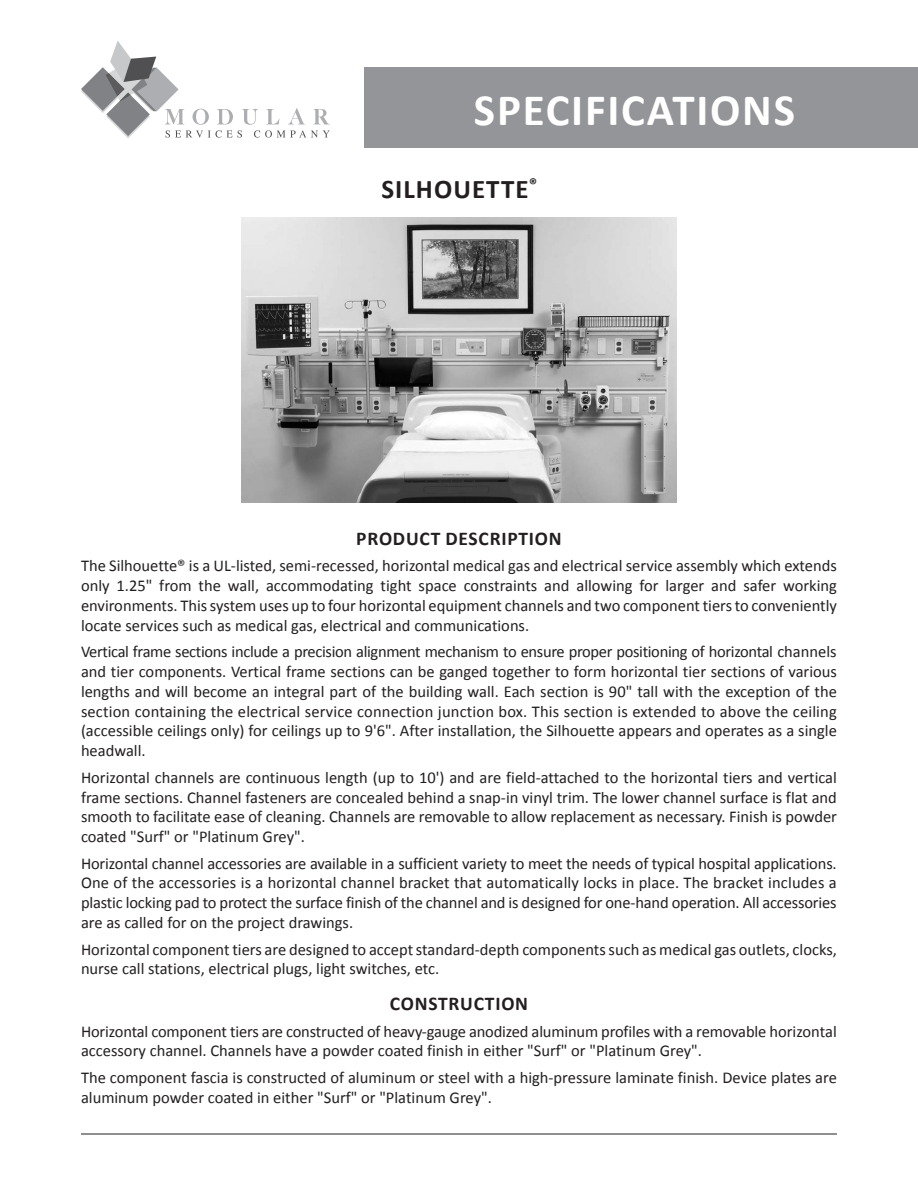
<style>
.page{position:relative;width:918px;height:1188px;background:#fff}
.page>*{position:absolute;margin:0;border:0;box-sizing:border-box;transform-origin:0 0}
.t1{font:700 45px "Calibri";letter-spacing:.04em;color:#fff}
.t2{font:700 27px "Calibri";letter-spacing:.04em;color:#231f20}
.t3{font:700 19.5px "Calibri";letter-spacing:.04em;color:#231f20}
.t4{font:16.5px/19.8px "Calibri";color:#231f20;text-align:justify}
</style>
<div class="page">
<hr style="left:81px;top:1134px;width:756px;height:1px;background:#231f20">
<div style="left:365px;top:67px;width:553px;height:81px;background:#939598"></div>
<svg style="left:81px;top:41px;width:249px;height:97px"></svg>
<img style="left:242px;top:218px;width:434px;height:284px">
<h1 class="t1" style="left:474px;top:94px;width:323px">SPECIFICATIONS</h1>
<h2 class="t2" style="left:381px;top:179px;width:157px">SILHOUETTE<sup>®</sup></h2>
<p class="t3" style="left:356px;top:531px;width:207px">PRODUCT DESCRIPTION</p>
<p class="t4" style="left:81px;top:557px;width:757px">The Silhouette® is a UL-listed, semi-recessed, horizontal medical gas and electrical service assembly which extends only 1.25" from the wall, accommodating tight space constraints and allowing for larger and safer working environments. This system uses up to four horizontal equipment channels and two component tiers to conveniently locate services such as medical gas, electrical and communications.</p>
<p class="t4" style="left:81px;top:643px;width:757px">Vertical frame sections include a precision alignment mechanism to ensure proper positioning of horizontal channels and tier components. Vertical frame sections can be ganged together to form horizontal tier sections of various lengths and will become an integral part of the building wall. Each section is 90" tall with the exception of the section containing the electrical service connection junction box. This section is extended to above the ceiling (accessible ceilings only) for ceilings up to 9'6". After installation, the Silhouette appears and operates as a single headwall.</p>
<p class="t4" style="left:81px;top:768px;width:757px">Horizontal channels are continuous length (up to 10') and are field-attached to the horizontal tiers and vertical frame sections. Channel fasteners are concealed behind a snap-in vinyl trim. The lower channel surface is flat and smooth to facilitate ease of cleaning. Channels are removable to allow replacement as necessary. Finish is powder coated "Surf" or "Platinum Grey".</p>
<p class="t4" style="left:81px;top:854px;width:757px">Horizontal channel accessories are available in a sufficient variety to meet the needs of typical hospital applications.<br>One of the accessories is a horizontal channel bracket that automatically locks in place. The bracket includes a plastic locking pad to protect the surface finish of the channel and is designed for one-hand operation. All accessories are as called for on the project drawings.</p>
<p class="t4" style="left:81px;top:940px;width:757px">Horizontal component tiers are designed to accept standard-depth components such as medical gas outlets, clocks, nurse call stations, electrical plugs, light switches, etc.</p>
<p class="t3" style="left:390px;top:996px;width:140px">CONSTRUCTION</p>
<p class="t4" style="left:81px;top:1022px;width:757px">Horizontal component tiers are constructed of heavy-gauge anodized aluminum profiles with a removable horizontal accessory channel. Channels have a powder coated finish in either "Surf" or "Platinum Grey".</p>
<p class="t4" style="left:81px;top:1069px;width:757px">The component fascia is constructed of aluminum or steel with a high-pressure laminate finish. Device plates are aluminum powder coated in either "Surf" or "Platinum Grey".</p>
</div>
